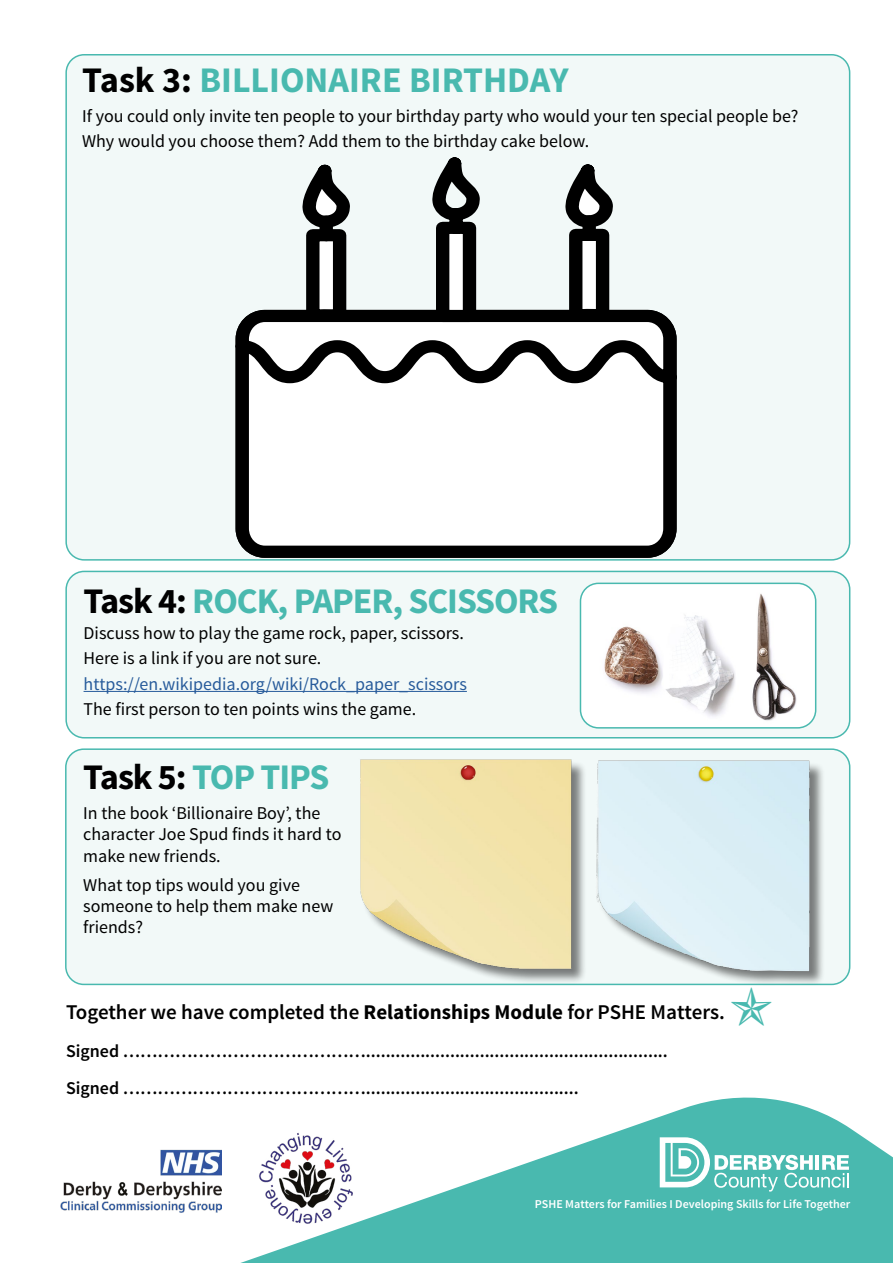
<style>
.page{position:relative;width:893px;height:1263px;background:#fff}
.page>*{position:absolute;margin:0;border:0;box-sizing:border-box;transform-origin:0 0}
.t1{font:700 36px "Source Sans Pro";letter-spacing:-.03em;color:#49b9af}
.t2{font:700 36px "Source Sans Pro";color:#49b9af}
.t3{font:600 21px "Source Sans Pro";color:#000}
.t4{font:18px/21px "Source Sans Pro";color:#000}
.t5{font:600 18px/37.2px "Source Sans Pro";color:#000}
.t6{font:18px "Source Sans Pro";color:#275b9b}
.t7{font:600 12px "Source Sans Pro";color:#fff}
.s1{color:#000}
.s2{font-weight:700}
</style>
<div class="page">
<svg style="left:240px;top:1097px;width:653px;height:166px;fill:#49b9af"></svg>
<div style="left:66px;top:55px;width:784px;height:505px;background:#f2f9f8;border-radius:18px"></div>
<div style="left:66px;top:571px;width:784px;height:167px;background:#f2f9f8;border-radius:18px"></div>
<div style="left:65px;top:571px;width:785px;height:167px;border:2px solid #49b9af;border-radius:18px"></div>
<div style="left:66px;top:749px;width:784px;height:235px;background:#f2f9f8;border-radius:18px"></div>
<div style="left:65px;top:748px;width:785px;height:237px;border:2px solid #49b9af;border-radius:18px"></div>
<hr style="left:84px;top:691px;width:383px;height:1px;background:#275b9b">
<svg style="left:660px;top:1137px;width:189px;height:54px"></svg>
<img style="left:240px;top:1109px;width:137px;height:141px">
<img style="left:61px;top:1149px;width:161px;height:64px">
<div style="left:580px;top:583px;width:236px;height:145px;background:#fff;border-radius:18px"></div>
<img style="left:604px;top:593px;width:193px;height:128px">
<div style="left:580px;top:583px;width:236px;height:146px;border:2px solid #49b9af;border-radius:18px"></div>
<svg style="left:236px;top:309px;width:441px;height:249px"></svg>
<svg style="left:424px;top:157px;width:66px;height:171px"></svg>
<svg style="left:294px;top:164px;width:66px;height:165px"></svg>
<div style="left:320px;top:222px;width:13px;height:13px;background:#000"></div>
<svg style="left:557px;top:164px;width:66px;height:165px"></svg>
<div style="left:583px;top:221px;width:13px;height:14px;background:#000"></div>
<div style="left:361px;top:760px;width:226px;height:224px;background:#000;opacity:.5"></div>
<img style="left:360px;top:759px;width:226px;height:220px">
<img style="left:586px;top:760px;width:237px;height:222px">
<h1 class="t2" style="left:82px;top:57px;width:488px"><span class="s1">Task 3:</span> BILLIONAIRE BIRTHDAY</h1>
<p class="t4" style="left:82px;top:104px;width:718px;line-height:25.2px">If you could only invite ten people to your birthday party who would your ten special people be?<br>Why would you choose them? Add them to the birthday cake below.</p>
<h1 class="t1" style="left:84px;top:577px;width:476px"><span class="s1">Task 4:</span> ROCK, PAPER, SCISSORS</h1>
<p class="t4" style="left:84px;top:621px;width:382px;line-height:25.2px">Discuss how to play the game rock, paper, scissors.<br>Here is a link if you are not sure.</p>
<p class="t6" style="left:84px;top:672px;width:385px">https://en.wikipedia.org/wiki/Rock_paper_scissors</p>
<p class="t4" style="left:84px;top:699px;width:334px">The first person to ten points wins the game.</p>
<h1 class="t1" style="left:83px;top:754px;width:248px"><span class="s1">Task 5:</span> TOP TIPS</h1>
<p class="t4" style="left:83px;top:803px;width:260px">In the book ‘Billionaire Boy’, the character Joe Spud finds it hard to make new friends.</p>
<p class="t4" style="left:83px;top:875px;width:251px">What top tips would you give someone to help them make new friends?</p>
<p class="t3" style="left:66px;top:999px;width:660px">Together we have completed the <span class="s2">Relationships Module</span> for PSHE Matters.</p>
<p class="t5" style="left:66px;top:1032px;width:603px">Signed …………………………………….............................................................<br>Signed ……………………………………...........................................</p>
<p class="t7" style="left:535px;top:1196px;width:317px">PSHE Matters for Families I Developing Skills for Life Together</p>
</div>
